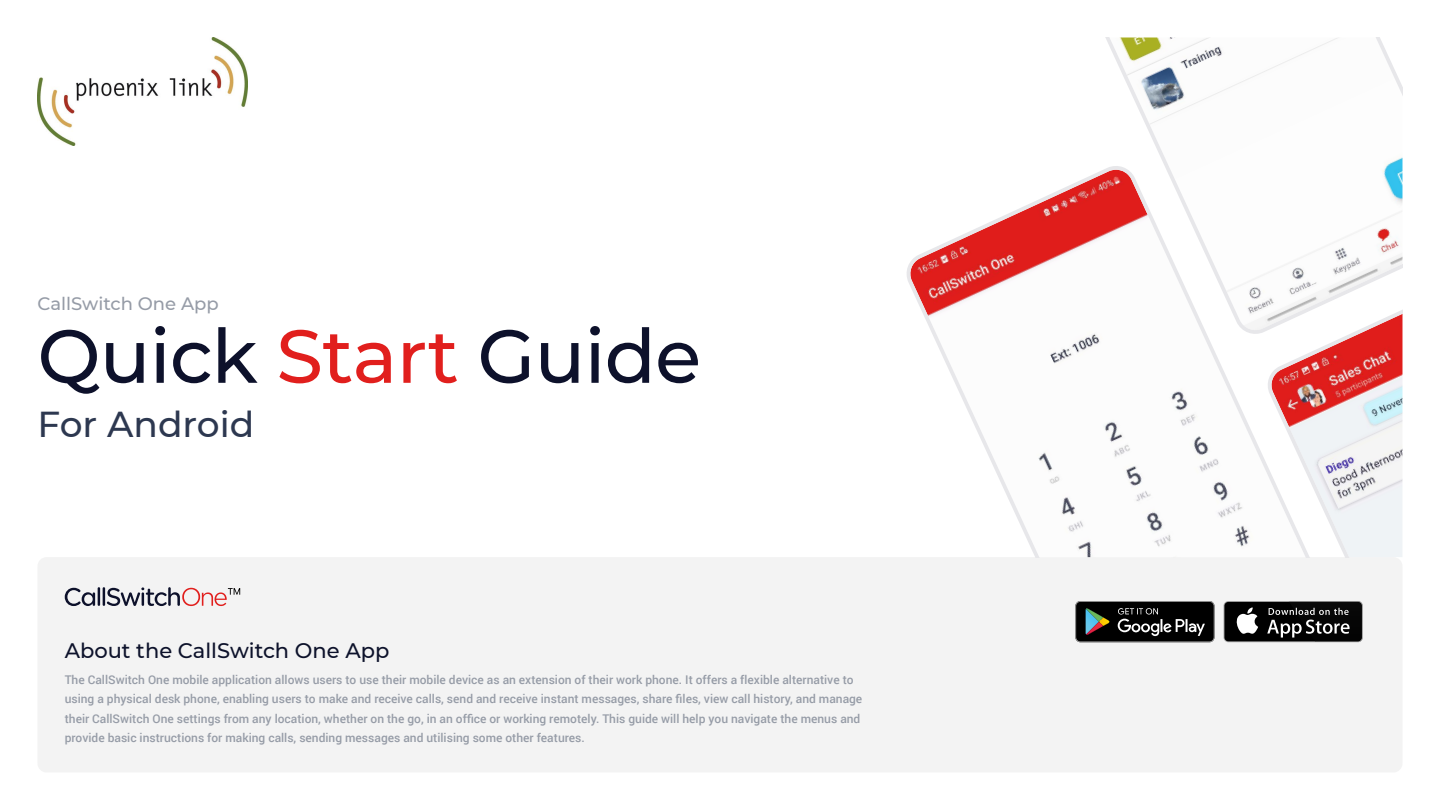
<style>
.page{position:relative;width:1440px;height:810px;background:#fff}
.page>*{position:absolute;margin:0;border:0;box-sizing:border-box;transform-origin:0 0}
.t1{font:500 75px "Montserrat";letter-spacing:-.01em;color:#0d112b}
.t2{font:500 36px "Montserrat";color:#2d3850}
.t3{font:500 21px "Montserrat";color:#0d122b}
.t4{font:500 18px "Montserrat";color:#969ca7}
.t5{font:500 12px/19.5px "Roboto";color:#969ca7}
.s1{color:#e11f1d}
</style>
<div class="page">
<div style="left:38px;top:557px;width:1364px;height:215px;background:#f3f3f3;border-radius:9px"></div>
<svg style="left:65px;top:587px;width:175px;height:19px"></svg>
<svg style="left:1075px;top:601px;width:140px;height:41px;background:#272928"></svg>
<svg style="left:1224px;top:601px;width:139px;height:41px"></svg>
<div style="left:1224px;top:602px;width:138px;height:39px;background:#000;border-radius:4px"></div>
<svg style="left:1236px;top:607px;width:22px;height:27px"></svg>
<img style="left:1289px;top:601px;width:74px;height:41px">
<img style="left:1289px;top:602px;width:73px;height:39px">
<svg style="left:1267px;top:608px;width:83px;height:30px"></svg>
<svg style="left:1106px;top:38px;width:296px;height:238px"></svg>
<svg style="left:907px;top:164px;width:442px;height:393px"></svg>
<svg style="left:1267px;top:276px;width:135px;height:281px"></svg>
<img style="left:38px;top:38px;width:209px;height:107px">
<h3 class="t4" style="left:38px;top:291px;width:183px">CallSwitch One App</h3>
<h1 class="t1" style="left:38px;top:304px;width:665px">Quick <span class="s1">Start</span> Guide</h1>
<h2 class="t2" style="left:38px;top:399px;width:218px">For Android</h2>
<h3 class="t3" style="left:65px;top:636px;width:326px">About the CallSwitch One App</h3>
<p class="t5" style="left:65px;top:669px;width:799px">The CallSwitch One mobile application allows users to use their mobile device as an extension of their work phone. It offers a flexible alternative to using a physical desk phone, enabling users to make and receive calls, send and receive instant messages, share files, view call history, and manage their CallSwitch One settings from any location, whether on the go, in an office or working remotely. This guide will help you navigate the menus and provide basic instructions for making calls, sending messages and utilising some other features.</p>
</div>
